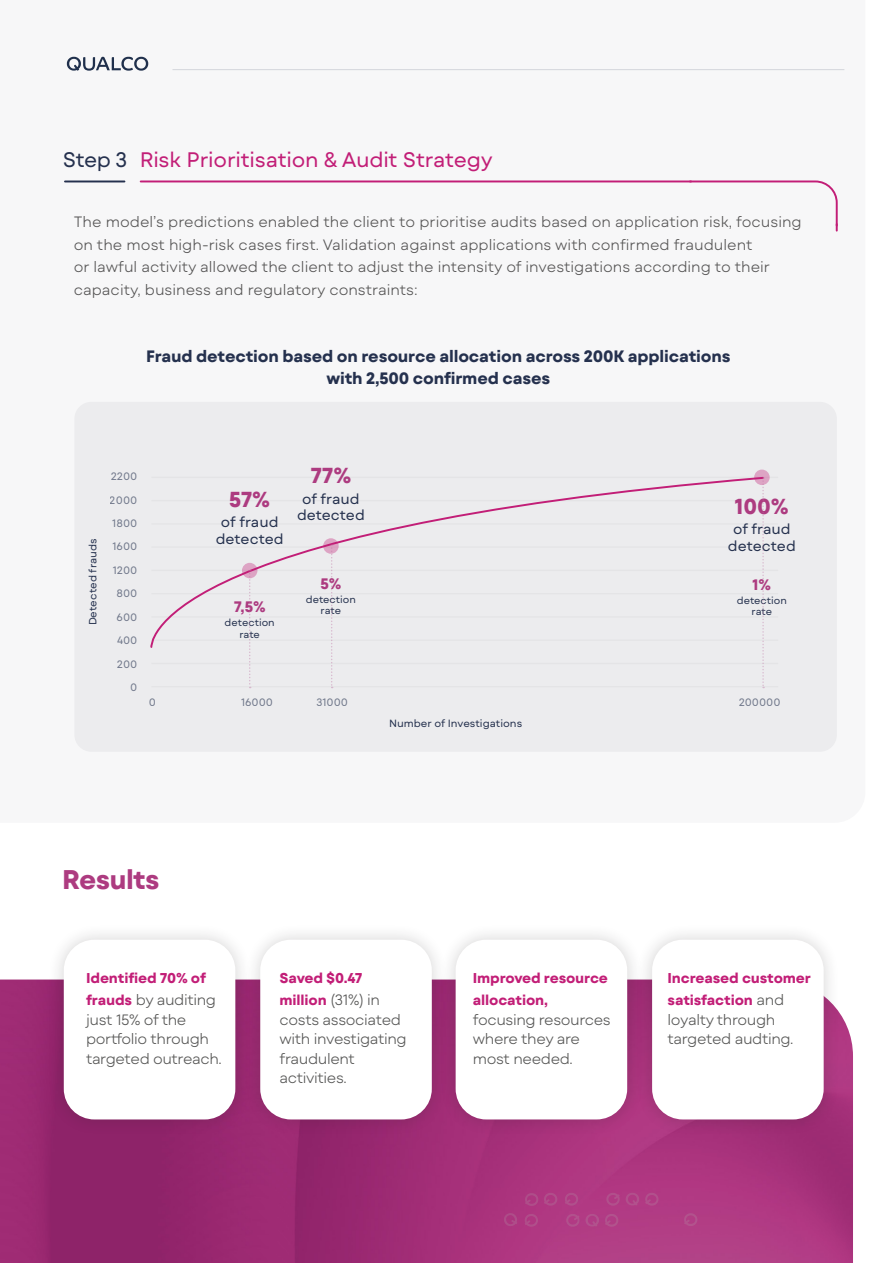
<style>
.page{position:relative;width:893px;height:1263px;background:#fff}
.page>*{position:absolute;margin:0;border:0;box-sizing:border-box;transform-origin:0 0}
.t1{font:700 27px "Mont Blanc";letter-spacing:-.025em;color:#ad3b80}
.t2{font:700 21.75px "Mont Blanc";color:#ad3b80}
.t3{font:21px "Mont Blanc";letter-spacing:-.01em;color:#c21e77}
.t4{font:21px "Mont Blanc";color:#25314e}
.t5{font:700 16.5px/22.5px "Mont Blanc";letter-spacing:-.01em;color:#25314e;text-align:center}
.t6{font:700 15.15px "Mont Blanc";color:#ad3b80}
.t7{font:300 15px/22.5px "Mont Blanc";color:#565555}
.t8{font:300 15px/19.5px "Mont Blanc";letter-spacing:-.025em;color:#575756}
.t9{font:14.4px/16.2px "Mont Blanc";color:#25314e;text-align:center}
.t10{font:700 14.25px/22.5px "Mont Blanc";letter-spacing:-.01em;color:#c21e77}
.t11{font:10.8px/23.4px "Mont Blanc";color:#25314e;text-align:right}
.t12{font:10.5px "Mont Blanc";color:#25314e}
.t13{font:10.05px/11.4px "Mont Blanc";color:#25314e;text-align:center}
.s1{font-weight:700;font-size:14.25px;color:#c21e77}
.s2{font-weight:300;font-size:15px;color:#575756}
</style>
<div class="page">
<img style="left:0;top:979px;width:853px;height:284px">
<svg style="left:645px;top:1193px;width:13px;height:12px"></svg>
<svg style="left:626px;top:1193px;width:13px;height:12px"></svg>
<svg style="left:606px;top:1193px;width:14px;height:12px"></svg>
<svg style="left:565px;top:1193px;width:13px;height:12px"></svg>
<svg style="left:544px;top:1193px;width:13px;height:12px"></svg>
<svg style="left:525px;top:1193px;width:13px;height:13px"></svg>
<svg style="left:605px;top:1214px;width:13px;height:13px"></svg>
<svg style="left:566px;top:1214px;width:33px;height:13px"></svg>
<svg style="left:524px;top:1214px;width:14px;height:13px"></svg>
<svg style="left:504px;top:1213px;width:13px;height:13px"></svg>
<svg style="left:684px;top:1213px;width:13px;height:13px"></svg>
<hr style="left:65px;top:180px;width:59px;height:2px;background:#25314e">
<hr style="left:141px;top:180px;width:550px;height:2px;background:#c21e77">
<svg style="left:688px;top:180px;width:150px;height:51px"></svg>
<div style="left:47px;top:923px;width:205px;height:213px;background:#231f20;opacity:.2"></div>
<div style="left:64px;top:940px;width:171px;height:179px;background:#fff;border-radius:31px"></div>
<div style="left:439px;top:923px;width:205px;height:213px;background:#231f20;opacity:.2"></div>
<div style="left:456px;top:940px;width:171px;height:179px;background:#fff;border-radius:31px"></div>
<div style="left:244px;top:923px;width:204px;height:213px;background:#231f20;opacity:.2"></div>
<div style="left:260px;top:940px;width:172px;height:179px;background:#fff;border-radius:31px"></div>
<div style="left:636px;top:923px;width:204px;height:213px;background:#231f20;opacity:.2"></div>
<div style="left:652px;top:940px;width:172px;height:179px;background:#fff;border-radius:31px"></div>
<div style="left:74px;top:402px;width:763px;height:350px;background:#ececee;border-radius:17px"></div>
<hr style="left:151px;top:686px;width:627px;height:1px;background:#565555">
<hr style="left:151px;top:663px;width:627px;height:1px;background:#565555">
<hr style="left:151px;top:639px;width:627px;height:2px;background:#565555">
<hr style="left:151px;top:616px;width:627px;height:2px;background:#565555">
<hr style="left:151px;top:593px;width:627px;height:1px;background:#565555">
<hr style="left:151px;top:570px;width:627px;height:1px;background:#565555">
<hr style="left:151px;top:546px;width:627px;height:2px;background:#565555">
<hr style="left:151px;top:523px;width:627px;height:2px;background:#565555">
<hr style="left:151px;top:500px;width:627px;height:1px;background:#565555">
<hr style="left:151px;top:477px;width:627px;height:1px;background:#565555">
<svg style="left:150px;top:477px;width:615px;height:171px"></svg>
<svg style="left:242px;top:563px;width:15px;height:15px"></svg>
<svg style="left:323px;top:538px;width:16px;height:16px"></svg>
<svg style="left:754px;top:470px;width:16px;height:15px"></svg>
<svg style="left:249px;top:570px;width:2px;height:118px"></svg>
<svg style="left:331px;top:544px;width:2px;height:144px"></svg>
<svg style="left:762px;top:477px;width:2px;height:211px"></svg>
<svg style="left:66px;top:57px;width:82px;height:14px"></svg>
<hr style="left:172px;top:69px;width:672px;height:1px;background:#d3d6dc">
<p class="t4" style="left:63px;top:146px;width:66px">Step 3</p>
<p class="t3" style="left:140px;top:146px;width:354px">Risk Prioritisation &amp; Audit Strategy</p>
<p class="t7" style="left:74px;top:211px;width:729px">The model’s predictions enabled the client to prioritise audits based on application risk, focusing on the most high-risk cases first. Validation against applications with confirmed fraudulent<br>or lawful activity allowed the client to adjust the intensity of investigations according to their capacity, business and regulatory constraints:</p>
<p class="t5" style="left:146px;top:345px;width:586px">Fraud detection based on resource allocation across 200K applications with 2,500 confirmed cases</p>
<p class="t12" style="left:86px;top:625px;width:88px;rotate:-90deg">Detected frauds</p>
<p class="t11" style="left:110px;top:465px;width:29px">2200<br>2000<br>1800<br>1600<br>1200<br>800<br>600<br>400<br>200<br>0</p>
<p class="t2" style="left:229px;top:486px;width:43px">57%</p>
<p class="t9" style="left:216px;top:514px;width:69px">of fraud detected</p>
<p class="t6" style="left:234px;top:597px;width:33px">7,5%</p>
<p class="t13" style="left:225px;top:617px;width:52px">detection rate</p>
<p class="t2" style="left:310px;top:462px;width:43px">77%</p>
<p class="t9" style="left:297px;top:490px;width:69px">of fraud detected</p>
<p class="t6" style="left:320px;top:574px;width:22px">5%</p>
<p class="t13" style="left:306px;top:594px;width:52px">detection rate</p>
<p class="t2" style="left:735px;top:493px;width:56px">100%</p>
<p class="t9" style="left:728px;top:521px;width:69px">of fraud detected</p>
<p class="t6" style="left:753px;top:575px;width:20px">1%</p>
<p class="t13" style="left:737px;top:595px;width:52px">detection rate</p>
<p class="t11" style="left:148px;top:690px;width:9px">0</p>
<p class="t11" style="left:241px;top:690px;width:33px">16000</p>
<p class="t11" style="left:316px;top:690px;width:33px">31000</p>
<p class="t11" style="left:739px;top:690px;width:43px">200000</p>
<p class="t12" style="left:389px;top:717px;width:135px">Number of Investigations</p>
<p class="t1" style="left:62px;top:862px;width:99px">Results</p>
<p class="t10" style="left:86px;top:967px;width:121px">Ιdentified 70% of</p>
<p class="t8" style="left:86px;top:990px;width:137px"><span class="s1">frauds</span> by auditing just 15% of the portfolio through targeted outreach.</p>
<p class="t10" style="left:280px;top:967px;width:102px">Saved $0.47 million <span class="s2">(31%) in</span></p>
<p class="t8" style="left:280px;top:1010px;width:129px">costs associated with investigating fraudulent activities.</p>
<p class="t10" style="left:473px;top:967px;width:137px">Improved resource allocation,</p>
<p class="t8" style="left:473px;top:1010px;width:139px">focusing resources where they are most needed.</p>
<p class="t10" style="left:668px;top:967px;width:145px">Increased customer satisfaction <span class="s2">and</span></p>
<p class="t8" style="left:668px;top:1010px;width:127px">loyalty through targeted audting.</p>
</div>
